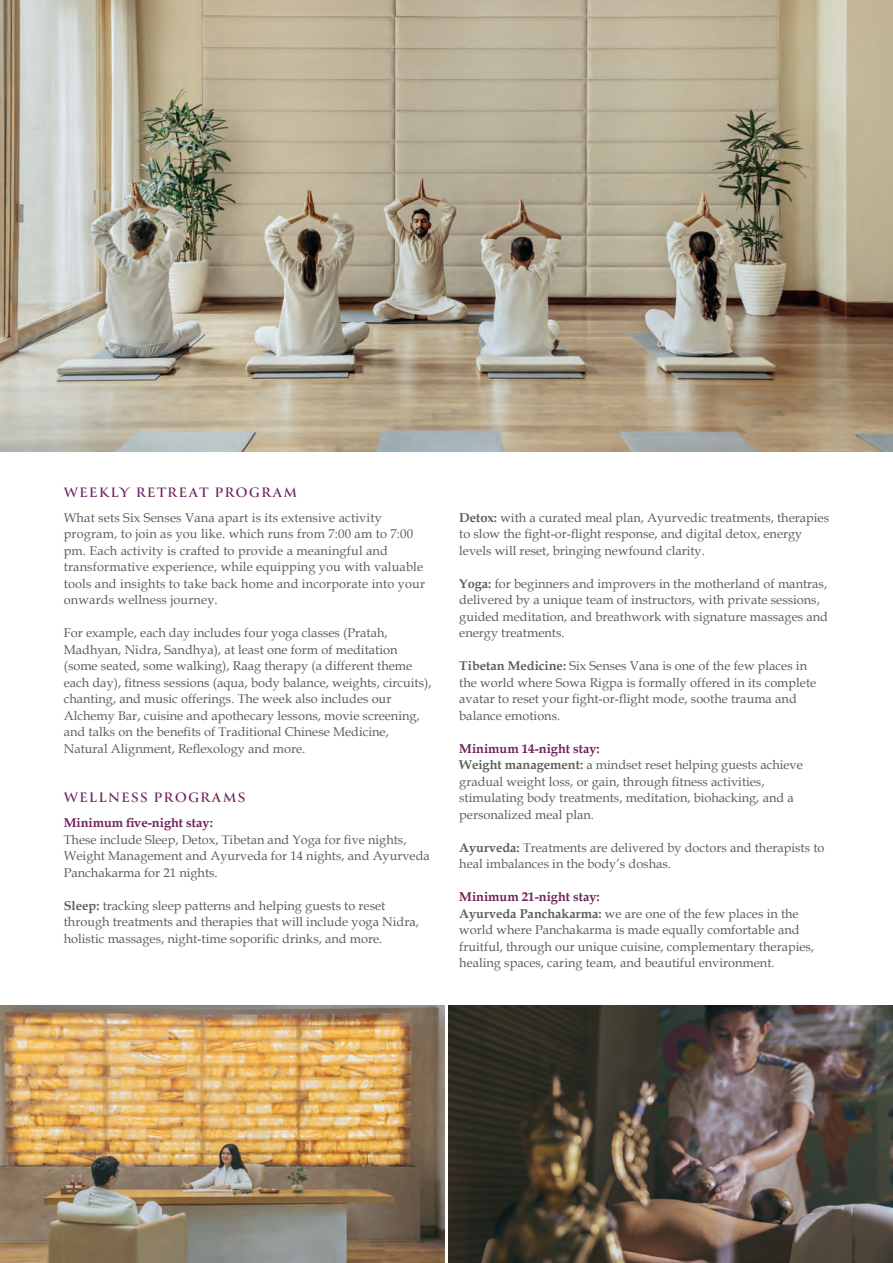
<style>
.page{position:relative;width:893px;height:1263px;background:#fff}
.page>*{position:absolute;margin:0;border:0;box-sizing:border-box;transform-origin:0 0}
.t1{font:700 15px "Canto";letter-spacing:.1em;color:#6d2058}
.t2{font:12.75px/16.5px "Book Antiqua";color:#5c5e5e}
.t3{font:700 12.75px "Book Antiqua";color:#6d2058}
.s1{font-weight:700}
.s2{font-weight:700;color:#6d2058}
</style>
<div class="page">
<img style="left:0;top:1006px;width:444px;height:257px">
<img style="left:449px;top:1006px;width:444px;height:257px">
<img style="left:0;top:0;width:893px;height:452px">
<p class="t1" style="left:64px;top:483px;width:235px">WEEKLY RETREAT PROGRAM</p>
<p class="t2" style="left:64px;top:509px;width:363px">What sets Six Senses Vana apart is its extensive activity program, to join as you like. which runs from 7:00 am to 7:00 pm. Each activity is crafted to provide a meaningful and transformative experience, while equipping you with valuable tools and insights to take back home and incorporate into your onwards wellness journey.</p>
<p class="t2" style="left:64px;top:624px;width:369px">For example, each day includes four yoga classes (Pratah, Madhyan, Nidra, Sandhya), at least one form of meditation (some seated, some walking), Raag therapy (a different theme each day), fitness sessions (aqua, body balance, weights, circuits), chanting, and music offerings. The week also includes our Alchemy Bar, cuisine and apothecary lessons, movie screening, and talks on the benefits of Traditional Chinese Medicine, Natural Alignment, Reflexology and more.</p>
<p class="t1" style="left:64px;top:788px;width:183px">WELLNESS PROGRAMS</p>
<p class="t3" style="left:64px;top:814px;width:151px">Minimum five-night stay:</p>
<p class="t2" style="left:64px;top:831px;width:368px">These include Sleep, Detox, Tibetan and Yoga for five nights,<br>Weight Management and Ayurveda for 14 nights, and Ayurveda<br>Panchakarma for 21 nights.</p>
<p class="t2" style="left:64px;top:897px;width:357px"><span class="s1">Sleep:</span> tracking sleep patterns and helping guests to reset through treatments and therapies that will include yoga Nidra, holistic massages, night-time soporific drinks, and more.</p>
<p class="t2" style="left:459px;top:509px;width:371px"><span class="s1">Detox:</span> with a curated meal plan, Ayurvedic treatments, therapies to slow the fight-or-flight response, and digital detox, energy levels will reset, bringing newfound clarity.</p>
<p class="t2" style="left:459px;top:575px;width:370px"><span class="s1">Yoga:</span> for beginners and improvers in the motherland of mantras, delivered by a unique team of instructors, with private sessions, guided meditation, and breathwork with signature massages and energy treatments.</p>
<p class="t2" style="left:459px;top:657px;width:359px"><span class="s1">Tibetan Medicine:</span> Six Senses Vana is one of the few places in the world where Sowa Rigpa is formally offered in its complete avatar to reset your fight-or-flight mode, soothe trauma and balance emotions.</p>
<p class="t2" style="left:459px;top:740px;width:345px"><span class="s2">Minimum 14-night stay:<br></span><span class="s1">Weight management:</span> a mindset reset helping guests achieve gradual weight loss, or gain, through fitness activities, stimulating body treatments, meditation, biohacking, and a personalized meal plan.</p>
<p class="t2" style="left:459px;top:839px;width:367px"><span class="s1">Ayurveda:</span> Treatments are delivered by doctors and therapists to heal imbalances in the body’s doshas.</p>
<p class="t2" style="left:459px;top:888px;width:356px"><span class="s2">Minimum 21-night stay:<br></span><span class="s1">Ayurveda Panchakarma:</span> we are one of the few places in the world where Panchakarma is made equally comfortable and fruitful, through our unique cuisine, complementary therapies, healing spaces, caring team, and beautiful environment.</p>
</div>
